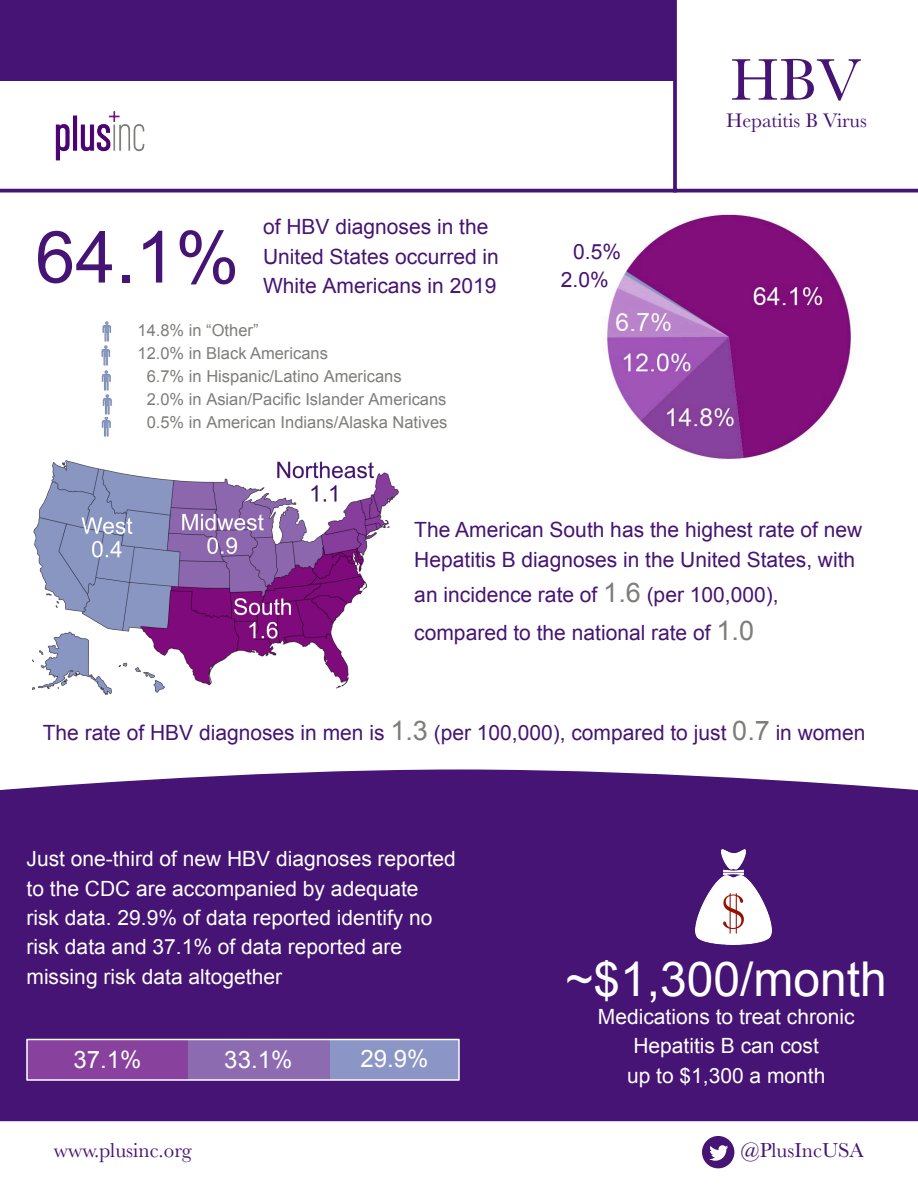
<style>
.page{position:relative;width:918px;height:1188px;background:#fff}
.page>*{position:absolute;margin:0;border:0;box-sizing:border-box;transform-origin:0 0}
.t1{font:72px "Arial";color:#461474}
.t2{font:61.05px "Baskerville";color:#461474}
.t3{font:48px "Arial";color:#fff}
.t4{font:24px "Arial";color:#fff}
.t5{font:21px/29.4px "Arial";color:#461474}
.t6{font:21px/29.4px "Arial";color:#fff;text-align:center}
.t7{font:21px "Baskerville";color:#461474}
.t8{font:20.4px "Baskerville";color:#461474}
.t9{font:16.5px "Arial";color:#7d7d7a}
.s1{font-size:27px;color:#7d7d7a}
</style>
<div class="page">
<div style="left:702px;top:1136px;width:32px;height:32px;background:#461474;border-radius:50%"></div>
<svg style="left:709px;top:1145px;width:19px;height:16px"></svg>
<hr style="left:0;top:1117px;width:918px;height:4px;background:#461474">
<div style="left:0;top:770px;width:918px;height:347px;background:#461474"></div>
<img style="left:696px;top:849px;width:75px;height:95px">
<div style="left:329px;top:1040px;width:130px;height:40px;background:#8c96c6"></div>
<div style="left:187px;top:1040px;width:142px;height:40px;background:#8c6bb1"></div>
<div style="left:27px;top:1040px;width:160px;height:40px;background:#88419d"></div>
<div style="left:26px;top:1039px;width:434px;height:42px;border:2px solid #fff"></div>
<img style="left:32px;top:460px;width:367px;height:235px">
<img style="left:55px;top:111px;width:90px;height:50px">
<hr style="left:0;top:189px;width:675px;height:3px;background:#461474">
<svg style="left:671px;top:0;width:247px;height:194px"></svg>
<div style="left:0;top:0;width:675px;height:80px;background:#461474"></div>
<img style="left:606px;top:214px;width:246px;height:246px">
<img style="left:101px;top:321px;width:11px;height:116px">
<h2 class="t2" style="left:730px;top:45px;width:133px">HBV</h2>
<h1 class="t1" style="left:35px;top:230px;width:206px">64.1%</h1>
<p class="t5" style="left:263px;top:213px;width:237px">of HBV diagnoses in the<br>United States occurred in<br>White Americans in 2019</p>
<p class="t9" style="left:138px;top:324px;width:122px">14.8% in “Other”</p>
<p class="t9" style="left:138px;top:347px;width:192px">12.0% in Black Americans</p>
<p class="t9" style="left:147px;top:365px;width:256px">6.7% in Hispanic/Latino Americans</p>
<p class="t9" style="left:147px;top:389px;width:301px">2.0% in Asian/Pacific Islander Americans</p>
<p class="t9" style="left:147px;top:412px;width:302px">0.5% in American Indians/Alaska Natives</p>
<p class="t5" style="left:573px;top:237px;width:49px">0.5%</p>
<p class="t5" style="left:561px;top:265px;width:49px">2.0%</p>
<p class="t8" style="left:726px;top:108px;width:142px">Hepatitis B Virus</p>
<p class="t5" style="left:414px;top:517px;width:450px">The American South has the highest rate of new<br>Hepatitis B diagnoses in the United States, with</p>
<p class="t5" style="left:414px;top:578px;width:366px;line-height:37.8px">an incidence rate of <span class="s1">1.6</span> (per 100,000), compared to the national rate of <span class="s1">1.0</span></p>
<p class="t5" style="left:43px;top:719px;width:824px">The rate of HBV diagnoses in men is <span class="s1">1.3</span> (per 100,000), compared to just <span class="s1">0.7</span> in women</p>
<p class="t6" style="left:27px;top:846px;width:431px;text-align:left">Just one-third of new HBV diagnoses reported to the CDC are accompanied by adequate risk data. 29.9% of data reported identify no risk data and 37.1% of data reported are missing risk data altogether</p>
<p class="t4" style="left:73px;top:1050px;width:70px">37.1%</p>
<p class="t4" style="left:224px;top:1050px;width:70px">33.1%</p>
<p class="t4" style="left:360px;top:1050px;width:70px">29.9%</p>
<h3 class="t3" style="left:565px;top:961px;width:323px">~$1,300/month</h3>
<p class="t6" style="left:598px;top:1004px;width:258px">Medications to treat chronic<br>Hepatitis B can cost<br>up to $1,300 a month</p>
<p class="t7" style="left:54px;top:1138px;width:139px">www.plusinc.org</p>
<p class="t7" style="left:740px;top:1138px;width:125px">@PlusIncUSA</p>
</div>
